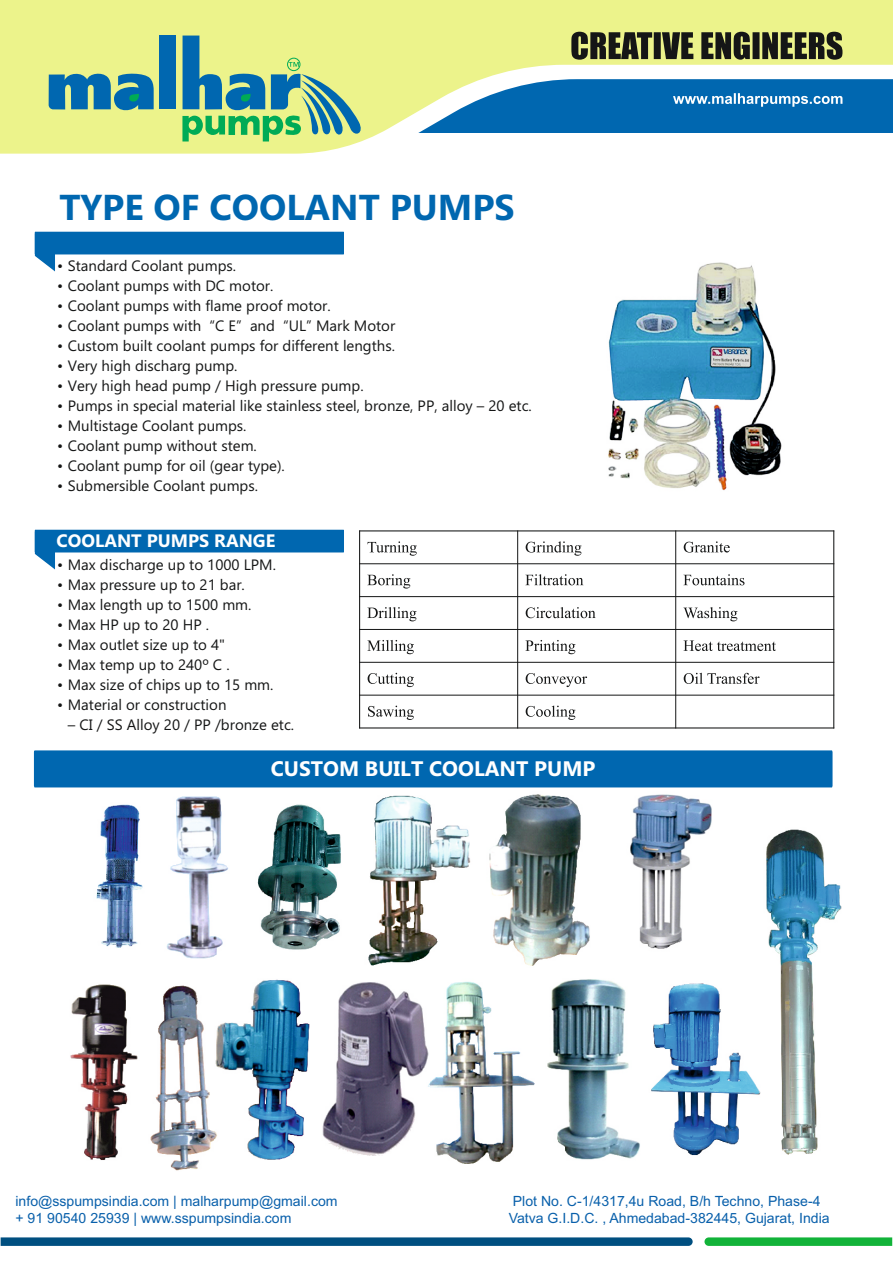
<style>
.page{position:relative;width:893px;height:1262px;background:#fff}
.page>*{position:absolute;margin:0;border:0;box-sizing:border-box;transform-origin:0 0}
.t1{font:700 36px "Ebrima";color:#0067b0}
.t2{font:700 21px "Ebrima";color:#fff}
.t3{font:700 18px "Ebrima";color:#fff}
.t4{font:15px "Ebrima";color:#151616}
.t5{font:14.1px/17px "Arial";color:#0960ab}
</style>
<div class="page">
<div style="left:0;top:0;width:893px;height:65px;background:#ecf38b"></div>
<svg style="left:0;top:65px;width:893px;height:89px"></svg>
<div style="left:159px;top:36px;width:17px;height:73px;background:#0067b0"></div>
<svg style="left:49px;top:71px;width:105px;height:43px;background:#5097a2"></svg>
<svg style="left:182px;top:36px;width:183px;height:105px;background:#98c790"></svg>
<svg style="left:571px;top:32px;width:271px;height:28px;background:#5b5e3c"></svg>
<svg style="left:673px;top:93px;width:169px;height:14px;background:#4b94c7"></svg>
<div style="left:34px;top:751px;width:798px;height:36px;border:2px solid #0067b0"></div>
<div style="left:34px;top:752px;width:798px;height:34px;background:#0067b0"></div>
<img style="left:608px;top:262px;width:174px;height:228px">
<img style="left:766px;top:829px;width:76px;height:325px">
<img style="left:429px;top:982px;width:105px;height:181px">
<img style="left:547px;top:979px;width:93px;height:181px">
<img style="left:150px;top:985px;width:64px;height:186px">
<img style="left:214px;top:979px;width:96px;height:181px">
<img style="left:322px;top:982px;width:107px;height:173px">
<img style="left:368px;top:795px;width:103px;height:170px">
<img style="left:166px;top:796px;width:62px;height:163px">
<img style="left:489px;top:794px;width:101px;height:172px">
<img style="left:630px;top:794px;width:82px;height:155px">
<img style="left:70px;top:984px;width:68px;height:176px">
<img style="left:257px;top:804px;width:84px;height:146px">
<img style="left:96px;top:804px;width:47px;height:144px">
<img style="left:651px;top:983px;width:110px;height:173px">
<svg style="left:367px;top:541px;width:50px;height:15px"></svg>
<svg style="left:525px;top:541px;width:56px;height:15px"></svg>
<svg style="left:683px;top:541px;width:46px;height:11px"></svg>
<svg style="left:367px;top:574px;width:43px;height:14px"></svg>
<svg style="left:525px;top:574px;width:58px;height:11px"></svg>
<svg style="left:683px;top:574px;width:61px;height:11px"></svg>
<svg style="left:367px;top:607px;width:49px;height:14px"></svg>
<svg style="left:525px;top:607px;width:70px;height:11px"></svg>
<svg style="left:683px;top:607px;width:54px;height:14px"></svg>
<svg style="left:367px;top:640px;width:47px;height:14px"></svg>
<svg style="left:525px;top:640px;width:50px;height:14px"></svg>
<svg style="left:683px;top:640px;width:93px;height:11px"></svg>
<svg style="left:367px;top:673px;width:47px;height:14px"></svg>
<svg style="left:525px;top:673px;width:62px;height:14px"></svg>
<svg style="left:683px;top:673px;width:76px;height:11px"></svg>
<svg style="left:368px;top:705px;width:46px;height:15px"></svg>
<svg style="left:525px;top:705px;width:50px;height:15px"></svg>
<hr style="left:359px;top:530px;width:1px;height:198px;background:#151616">
<hr style="left:517px;top:530px;width:1px;height:198px;background:#151616">
<hr style="left:675px;top:530px;width:1px;height:198px;background:#151616">
<hr style="left:833px;top:530px;width:1px;height:198px;background:#151616">
<hr style="left:359px;top:727px;width:475px;height:1px;background:#151616">
<hr style="left:359px;top:694px;width:475px;height:1px;background:#151616">
<hr style="left:359px;top:662px;width:475px;height:1px;background:#151616">
<hr style="left:359px;top:629px;width:475px;height:1px;background:#151616">
<hr style="left:359px;top:596px;width:475px;height:1px;background:#151616">
<hr style="left:359px;top:563px;width:475px;height:1px;background:#151616">
<hr style="left:359px;top:530px;width:475px;height:1px;background:#151616">
<div style="left:35px;top:232px;width:309px;height:22px;background:#0067b0"></div>
<svg style="left:34px;top:233px;width:22px;height:39px"></svg>
<div style="left:35px;top:530px;width:309px;height:22px;background:#0067b0"></div>
<svg style="left:34px;top:531px;width:22px;height:39px"></svg>
<svg style="left:1px;top:1237px;width:691px;height:8px;background:#0d5886"></svg>
<svg style="left:704px;top:1237px;width:188px;height:8px;background:#20b744"></svg>
<h1 class="t1" style="left:59px;top:193px;width:457px">TYPE OF COOLANT PUMPS</h1>
<p class="t4" style="left:57px;top:260px;width:180px">• Standard Coolant pumps.</p>
<p class="t4" style="left:57px;top:280px;width:217px">• Coolant pumps with DC motor.</p>
<p class="t4" style="left:57px;top:300px;width:275px">• Coolant pumps with flame proof motor.</p>
<p class="t4" style="left:57px;top:320px;width:339px">• Coolant pumps with “C E” and “UL” Mark Motor</p>
<p class="t4" style="left:57px;top:340px;width:339px">• Custom built coolant pumps for different lengths.</p>
<p class="t4" style="left:57px;top:360px;width:182px">• Very high discharg pump.</p>
<p class="t4" style="left:57px;top:380px;width:308px">• Very high head pump / High pressure pump.</p>
<p class="t4" style="left:57px;top:400px;width:476px">• Pumps in special material like stainless steel, bronze, PP, alloy – 20 etc.</p>
<p class="t4" style="left:57px;top:420px;width:191px">• Multistage Coolant pumps.</p>
<p class="t4" style="left:57px;top:440px;width:201px">• Coolant pump without stem.</p>
<p class="t4" style="left:57px;top:460px;width:229px">• Coolant pump for oil (gear type).</p>
<p class="t4" style="left:57px;top:480px;width:202px">• Submersible Coolant pumps.</p>
<p class="t3" style="left:57px;top:534px;width:220px">COOLANT PUMPS RANGE</p>
<p class="t4" style="left:57px;top:559px;width:220px">• Max discharge up to 1000 LPM.</p>
<p class="t4" style="left:57px;top:579px;width:189px">• Max pressure up to 21 bar.</p>
<p class="t4" style="left:57px;top:599px;width:196px">• Max length up to 1500 mm.</p>
<p class="t4" style="left:57px;top:619px;width:153px">• Max HP up to 20 HP .</p>
<p class="t4" style="left:57px;top:639px;width:169px">• Max outlet size up to 4"</p>
<p class="t4" style="left:57px;top:659px;width:174px">• Max temp up to 240º C .</p>
<p class="t4" style="left:57px;top:679px;width:218px">• Max size of chips up to 15 mm.</p>
<p class="t4" style="left:57px;top:699px;width:171px">• Material or construction</p>
<p class="t4" style="left:68px;top:719px;width:228px">– CI / SS Alloy 20 / PP /bronze etc.</p>
<h2 class="t2" style="left:271px;top:760px;width:326px">CUSTOM BUILT COOLANT PUMP</h2>
<p class="t5" style="left:15px;top:1193px;width:323px">info@sspumpsindia.com | malharpump@gmail.com + 91 90540 25939 | www.sspumpsindia.com</p>
<p class="t5" style="left:508px;top:1193px;width:322px">Plot No. C-1/4317,4u Road, B/h Techno, Phase-4<br>Vatva G.I.D.C. , Ahmedabad-382445, Gujarat, India</p>
</div>
